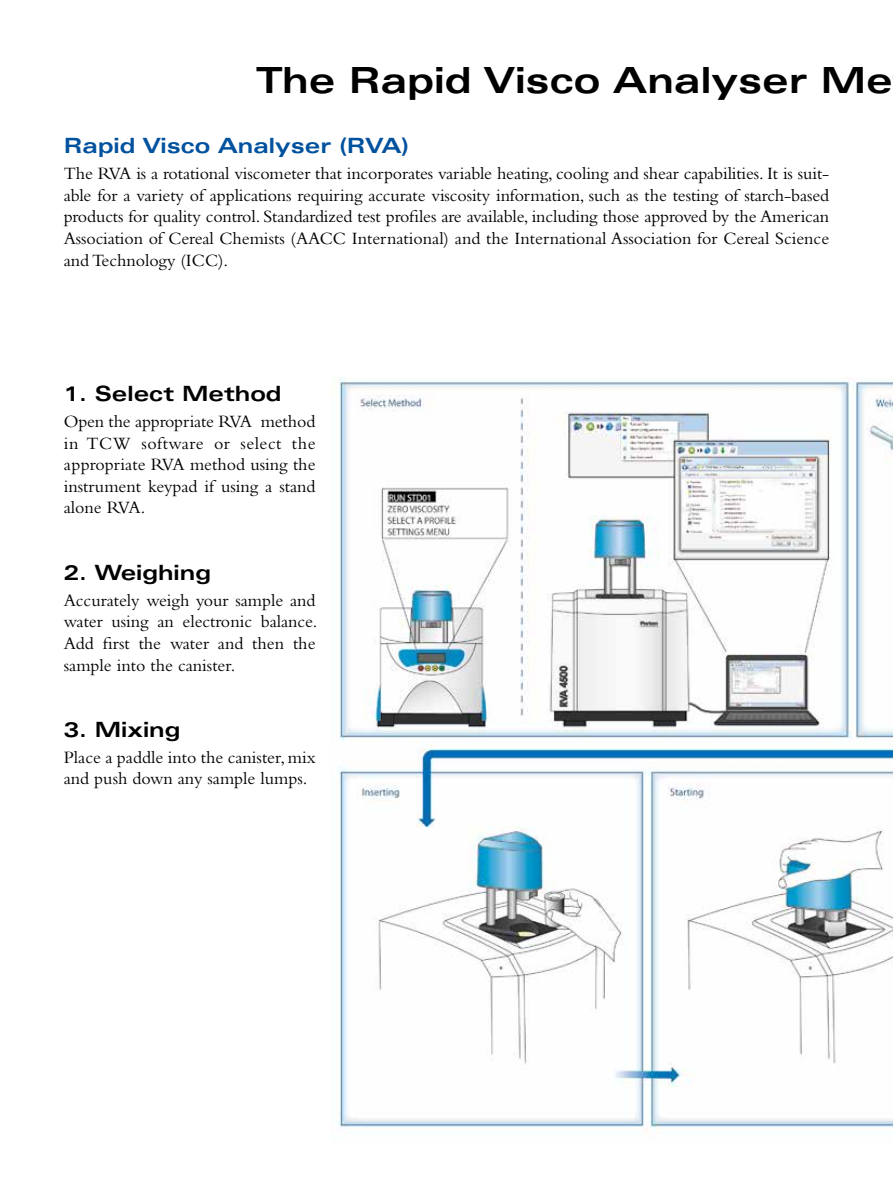
<style>
.page{position:relative;width:893px;height:1191px;background:#fff}
.page>*{position:absolute;margin:0;border:0;box-sizing:border-box;transform-origin:0 0}
.t1{font:700 expanded 36px "Univers";color:#000}
.t2{font:700 expanded 21px "Univers";color:#000}
.t3{font:700 expanded 21px "Univers";color:#00519e}
.t4{font:18px/21.6px "Bembo";color:#000;text-align:justify}
</style>
<div class="page">
<img style="left:337px;top:377px;width:556px;height:753px">
<h1 class="t1" style="left:256px;top:60px;width:638px">The Rapid Visco Analyser Me</h1>
<p class="t3" style="left:64px;top:134px;width:347px">Rapid Visco Analyser (RVA)</p>
<p class="t4" style="left:64px;top:162px;width:767px">The RVA is a rotational viscometer that incorporates variable heating, cooling and shear capabilities. It is suit&shy;able for a variety of applications requiring accurate viscosity information, such as the testing of starch-based products for quality control. Standardized test profiles are available, including those approved by the American Association of Cereal Chemists (AACC International) and the International Association for Cereal Science and Technology (ICC).</p>
<p class="t2" style="left:64px;top:382px;width:219px">1. Select Method</p>
<p class="t4" style="left:64px;top:410px;width:253px">Open the appropriate RVA method in TCW software or select the appropriate RVA method using the instrument keypad if using a stand alone RVA.</p>
<p class="t2" style="left:64px;top:560px;width:149px">2. Weighing</p>
<p class="t4" style="left:64px;top:589px;width:255px">Accurately weigh your sample and water using an electronic balance.<br>Add first the water and then the sample into the canister.</p>
<p class="t2" style="left:64px;top:717px;width:118px">3. Mixing</p>
<p class="t4" style="left:64px;top:746px;width:253px">Place a paddle into the canister, mix and push down any sample lumps.</p>
</div>
